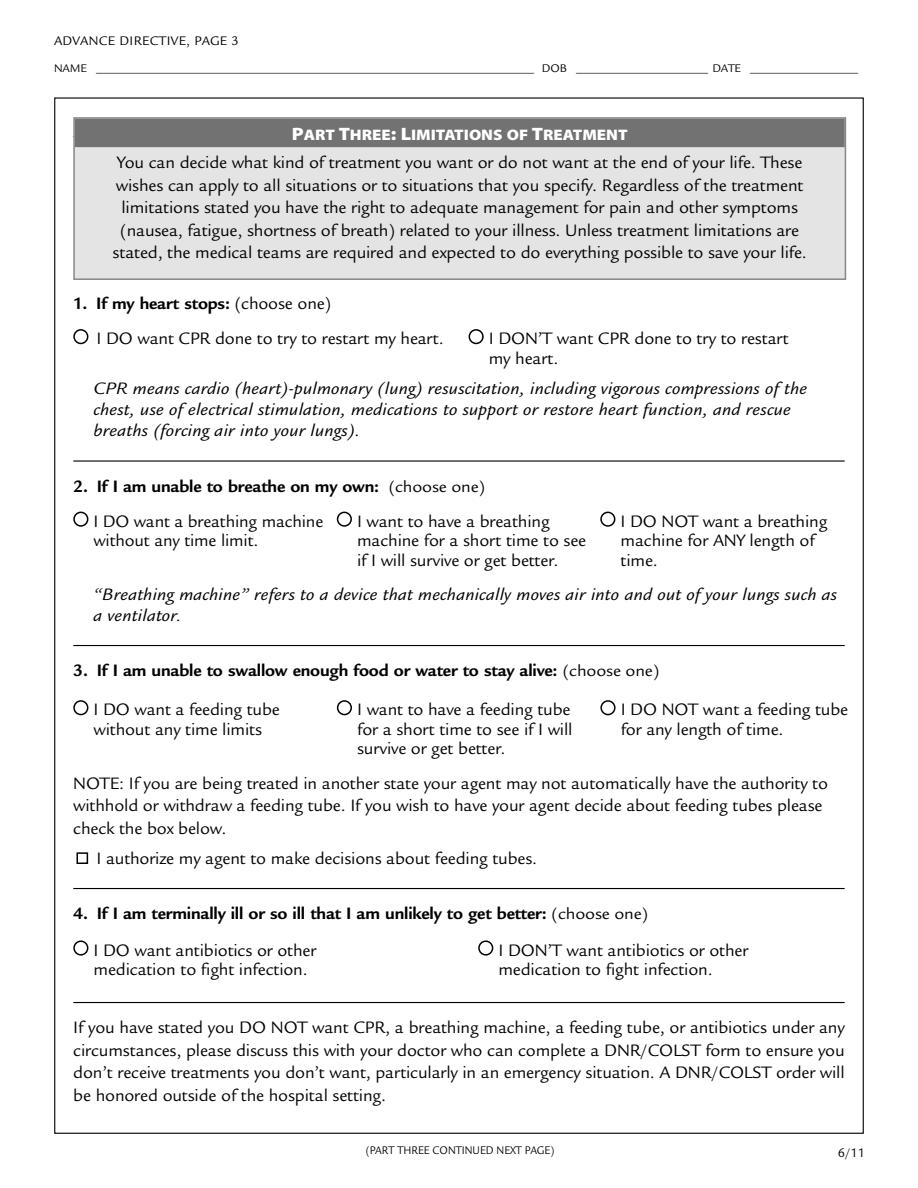
<style>
.page{position:relative;width:918px;height:1188px;background:#fff}
.page>*{position:absolute;margin:0;border:0;box-sizing:border-box;transform-origin:0 0}
.t1{font:18px/22.5px "Legacy Sans";letter-spacing:-.01em;color:#000}
.t2{font:italic 18px/21px "Legacy Sans";letter-spacing:.01em;color:#000;scale:1.1 1}
.t3{font:700 18px/35.1px "Legacy Sans";letter-spacing:-.01em;color:#000}
.t4{font:15.3px "Myriad Pro Black SC850";color:#fff;scale:1.1 1}
.t5{font:13.5px "Legacy Sans";color:#000}
.t6{font:13.5px "Legacy Sans Book SC850";color:#000}
.t7{font:12px "Legacy Sans";color:#000}
.t8{font:12px "Legacy Sans";color:#000;scale:.9 1}
.s1{font-size:18px}
.s2{font-weight:700}
.s3{font-weight:400;font-size:17.1px}
.s4{font-weight:400}
</style>
<div class="page">
<hr style="left:73px;top:460px;width:772px;height:2px;background:#000">
<hr style="left:73px;top:645px;width:772px;height:1px;background:#000">
<hr style="left:73px;top:888px;width:772px;height:1px;background:#000">
<hr style="left:73px;top:1002px;width:772px;height:1px;background:#000">
<div style="left:74px;top:118px;width:771px;height:161px;background:#e4e4e4"></div>
<div style="left:75px;top:119px;width:770px;height:28px;background:#727273"></div>
<div style="left:73px;top:117px;width:773px;height:163px;border:2px solid #868787"></div>
<div style="left:73px;top:329px;width:15px;height:15px;border:2px solid #000;border-radius:50%"></div>
<div style="left:469px;top:329px;width:15px;height:15px;border:2px solid #000;border-radius:50%"></div>
<div style="left:73px;top:512px;width:15px;height:15px;border:2px solid #000;border-radius:50%"></div>
<div style="left:337px;top:512px;width:15px;height:15px;border:2px solid #000;border-radius:50%"></div>
<div style="left:600px;top:512px;width:15px;height:15px;border:2px solid #000;border-radius:50%"></div>
<div style="left:73px;top:700px;width:15px;height:15px;border:2px solid #000;border-radius:50%"></div>
<div style="left:337px;top:700px;width:15px;height:15px;border:2px solid #000;border-radius:50%"></div>
<div style="left:600px;top:700px;width:16px;height:15px;border:2px solid #000;border-radius:50%"></div>
<div style="left:76px;top:852px;width:12px;height:12px;border:2px solid #000"></div>
<div style="left:73px;top:940px;width:15px;height:16px;border:2px solid #000;border-radius:50%"></div>
<div style="left:478px;top:940px;width:15px;height:16px;border:2px solid #000;border-radius:50%"></div>
<p class="t5" style="left:54px;top:34px;width:19px">Advance</p>
<p class="t5" style="left:120px;top:34px;width:18px">Directive</p>
<p class="t5" style="left:186px;top:34px;width:17px">, page</p>
<p class="t5" style="left:232px;top:34px;width:9px">3</p>
<p class="t7" style="left:54px;top:62px;width:18px">Name</p>
<p class="t7" style="left:96px;top:62px;width:633px">_________________________________________________________________________ DOB ______________________ Date</p>
<p class="t7" style="left:750px;top:62px;width:109px">__________________</p>
<p class="t4" style="left:292px;top:126px;width:307px"><span class="s1">P</span>ART <span class="s1">T</span>HREE<span class="s1">: L</span>IMITATIONS OF <span class="s1">T</span>REATMENT</p>
<p class="t1" style="left:113px;top:151px;width:696px;text-align:center">You can decide what kind of treatment you want or do not want at the end of your life. These wishes can apply to all situations or to situations that you specify. Regardless of the treatment limitations stated you have the right to adequate management for pain and other symptoms (nausea, fatigue, shortness of breath) related to your illness. U nless treatment limitations are stated, the medical teams are required and expected to do everything possible to save your life.</p>
<p class="t1" style="left:97px;top:285px;width:349px;line-height:35.5px;text-indent:-23px"><span class="s2">1. If my heart stops:</span> (choose one)<br>I DO want CPR done to try to restart my heart.</p>
<p class="t1" style="left:489px;top:329px;width:302px;line-height:19.5px">I DON’T want CPR done to try to restart my heart.</p>
<p class="t2" style="left:94px;top:378px;width:650px">CPR means cardio (heart)-pulmonary (lung) resuscitation, including vigorous compressions of the chest, use of electrical stimulation, medications to support or restore heart function, and rescue breaths (forcing air into your lungs).</p>
<p class="t3" style="left:93px;top:468px;width:393px;text-indent:-20px">2. If I am unable to breathe on my own: <span class="s3">(choose one)<br></span><span class="s4">I DO want a breathing machine</span></p>
<p class="t1" style="left:94px;top:529px;width:166px">without any time limit.</p>
<p class="t1" style="left:357px;top:511px;width:231px;line-height:19.5px">I want to have a breathing machine for a short time to see if I will survive or get better.</p>
<p class="t1" style="left:621px;top:511px;width:208px;line-height:19.5px">I DO NOT want a breathing machine for ANY length of time.</p>
<p class="t2" style="left:94px;top:584px;width:677px">“Breathing machine” refers to a device that mechanically moves air into and out of your lungs such as a ventilator.</p>
<p class="t3" style="left:94px;top:651px;width:567px;line-height:39.2px;text-indent:-20px">3. If I am unable to swallow enough food or water to stay alive: <span class="s3">(choose one)<br></span><span class="s4">I DO want a feeding tube</span></p>
<p class="t1" style="left:94px;top:718px;width:170px">without any time limits</p>
<p class="t1" style="left:357px;top:700px;width:217px;line-height:19.5px;text-align:justify">I want to have a feeding tube for a short time to see if I will survive or get better.</p>
<p class="t1" style="left:621px;top:700px;width:229px;line-height:19.5px">I DO NOT want a feeding tube for any length of time.</p>
<p class="t1" style="left:73px;top:772px;width:756px">Note: If you are being treated in another state your agent may not automatically have the authority to withhold or withdraw a feeding tube. If you wish to have your agent decide about feeding tubes please check the box below.</p>
<p class="t1" style="left:96px;top:847px;width:442px">I authorize my agent to make decisions about feeding tubes.</p>
<p class="t3" style="left:94px;top:895px;width:556px;line-height:36.5px;text-indent:-20px">4. If I am terminally ill or so ill that I am unlikely to get better: <span class="s3">(choose one)<br></span><span class="s4">I DO want antibiotics or other</span></p>
<p class="t1" style="left:94px;top:958px;width:216px">medication to fight infection.</p>
<p class="t1" style="left:498px;top:940px;width:251px;line-height:19.5px">I DON’T want antibiotics or other medication to fight infection.</p>
<p class="t1" style="left:73px;top:1016px;width:773px;text-align:justify">If you have stated you DO NOT want CPR, a breathing machine, a feeding tube, or antibiotics under any circumstances, please discuss this with your doctor who can complete a DNR/COLST form to ensure you don’t receive treatments you don’t want, particularly in an emergency situation. A DNR/COLST order will be honored outside of the hospital setting.</p>
<p class="t8" style="left:366px;top:1143px;width:13px">(part</p>
<p class="t8" style="left:397px;top:1143px;width:9px">three</p>
<p class="t8" style="left:433px;top:1143px;width:16px">Contin</p>
<p class="t8" style="left:473px;top:1143px;width:66px">ued nextpage</p>
<p class="t8" style="left:550px;top:1143px;width:6px">)</p>
<p class="t6" style="left:838px;top:1145px;width:29px">6/11</p>
</div>
